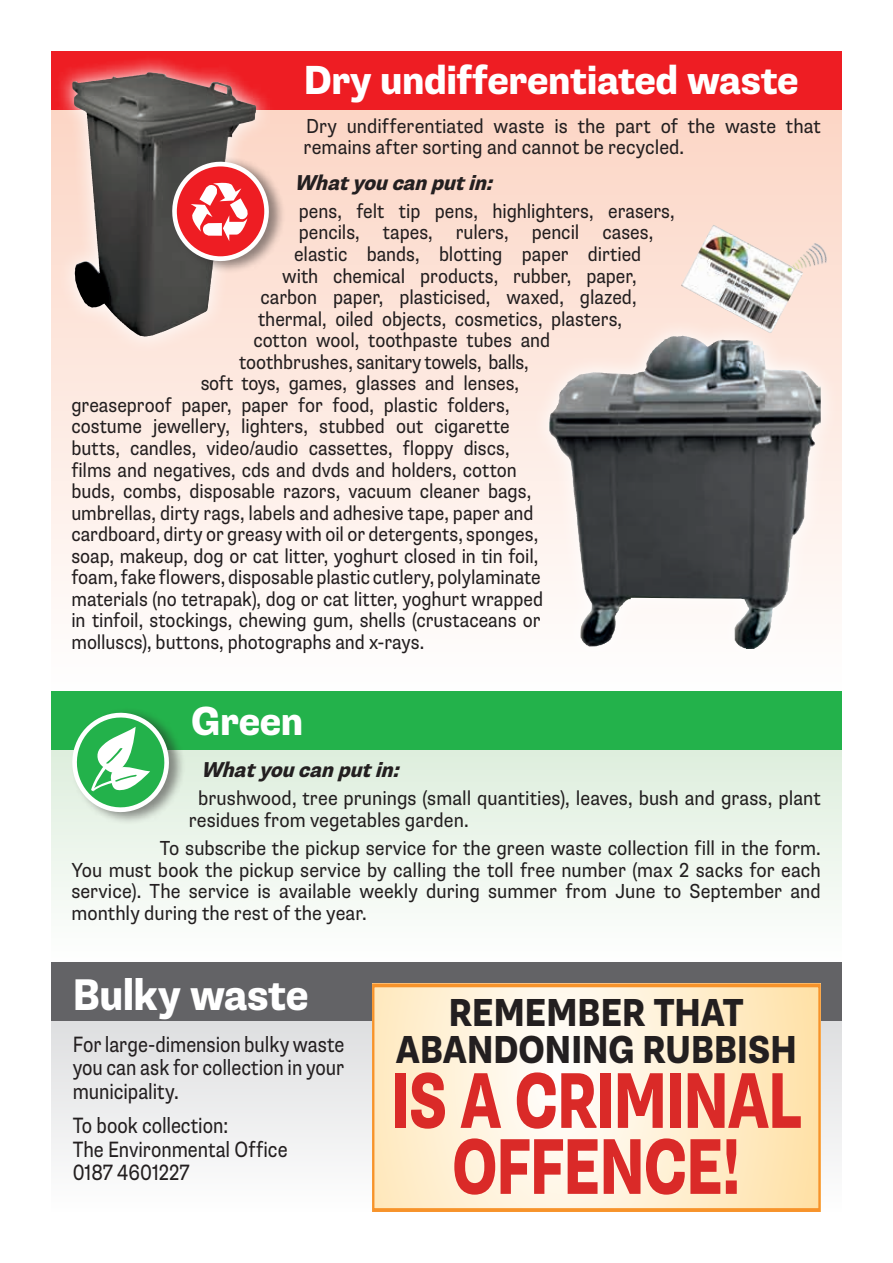
<style>
.page{position:relative;width:893px;height:1263px;background:#fff}
.page>*{position:absolute;margin:0;border:0;box-sizing:border-box;transform-origin:0 0}
.t1{font:800 79.2px/66px "Supria Sans";letter-spacing:-.015em;color:#da2a28;text-align:center;scale:.71 1}
.t2{font:800 44.4px "Supria Sans";letter-spacing:-.015em;color:#fff;scale:.88 1}
.t3{font:800 40.65px "Supria Sans";letter-spacing:-.01em;color:#fff;scale:.9 1}
.t4{font:800 39.15px/37.2px "Supria Sans";color:#231f20;text-align:center;scale:.84 1}
.t5{font:22.2px/23.5px "Supria Sans";color:#231f20;text-align:justify;scale:.84 1}
.t6{font:italic 800 21.6px "Supria Sans";color:#231f20;scale:.9 1}
.t7{font:20.4px "Supria Sans";color:#231f20;scale:.88 1}
.t8{font:20.4px/21.6px "Supria Sans";color:#231f20;scale:.9 1}
</style>
<div class="page">
<div style="left:51px;top:51px;width:791px;height:640px;background:linear-gradient(to bottom,#f9cdbc,#fff)"></div>
<svg style="left:51px;top:750px;width:791px;height:151px;fill:#eaf4e9"></svg>
<div style="left:51px;top:51px;width:791px;height:58px;background:#ee1d23"></div>
<div style="left:51px;top:691px;width:791px;height:59px;background:#23b24b"></div>
<svg style="left:51px;top:1020px;width:791px;height:136px;fill:#e9e9ea"></svg>
<div style="left:51px;top:962px;width:791px;height:58px;background:#636366"></div>
<svg style="left:372px;top:983px;width:449px;height:229px"></svg>
<div style="left:372px;top:984px;width:449px;height:227px;border:3px solid #f7932a"></div>
<div style="left:71px;top:707px;width:115px;height:117px;background:#231f20;opacity:.5"></div>
<svg style="left:70px;top:710px;width:102px;height:105px"></svg>
<svg style="left:54px;top:60px;width:220px;height:295px"></svg>
<img style="left:72px;top:73px;width:75px;height:166px">
<div style="left:171px;top:156px;width:115px;height:117px;background:#231f20;opacity:.5"></div>
<svg style="left:170px;top:159px;width:102px;height:105px"></svg>
<img style="left:692px;top:226px;width:20px;height:38px">
<img style="left:776px;top:231px;width:60px;height:61px">
<svg style="left:531px;top:318px;width:309px;height:349px"></svg>
<img style="left:567px;top:336px;width:115px;height:46px">
<h3 class="t3" style="left:304px;top:55px;width:551px">Dry undifferentiated waste</h3>
<p class="t8" style="left:304px;top:115px;width:576px">Dry undifferentiated waste is the part of the waste that remains after sorting and cannot be recycled.</p>
<p class="t6" style="left:294px;top:169px;width:230px">Whatyoucanputin:</p>
<p class="t7" style="left:299px;top:199px;width:429px">pens, felt tip pens, highlighters, erasers,</p>
<p class="t7" style="left:299px;top:220px;width:404px">pencils, tapes, rulers, pencil cases,</p>
<p class="t7" style="left:294px;top:242px;width:396px">elastic bands, blotting paper dirtied</p>
<p class="t7" style="left:282px;top:263px;width:404px">with chemical products, rubber, paper,</p>
<p class="t7" style="left:261px;top:285px;width:429px">carbon paper, plasticised, waxed, glazed,</p>
<p class="t7" style="left:258px;top:306px;width:415px">thermal, oiled objects, cosmetics, plasters,</p>
<p class="t7" style="left:253px;top:328px;width:339px">cotton wool, toothpaste tubes and</p>
<p class="t7" style="left:239px;top:350px;width:331px">toothbrushes, sanitary towels, balls,</p>
<p class="t7" style="left:201px;top:371px;width:363px">soft toys, games, glasses and lenses,</p>
<p class="t7" style="left:71px;top:393px;width:499px">greaseproof paper, paper for food, plastic folders,</p>
<p class="t7" style="left:71px;top:414px;width:499px">costume jewellery, lighters, stubbed out cigarette</p>
<p class="t7" style="left:71px;top:436px;width:499px">butts, candles, video/audio cassettes, floppy discs,</p>
<p class="t7" style="left:71px;top:457px;width:508px">films and negatives, cds and dvds and holders, cotton</p>
<p class="t7" style="left:71px;top:479px;width:524px">buds, combs, disposable razors, vacuum cleaner bags,</p>
<p class="t7" style="left:71px;top:500px;width:527px">umbrellas, dirty rags, labels and adhesive tape, paper and</p>
<p class="t7" style="left:71px;top:522px;width:532px">cardboard, dirty or greasy with oil or detergents, sponges,</p>
<p class="t7" style="left:71px;top:544px;width:532px">soap, makeup, dog or cat litter, yoghurt closed in tin foil,</p>
<p class="t7" style="left:71px;top:565px;width:535px">foam, fake flowers, disposable plastic cutlery, polylaminate</p>
<p class="t7" style="left:71px;top:587px;width:538px">materials (no tetrapak), dog or cat litter, yoghurt wrapped</p>
<p class="t7" style="left:71px;top:608px;width:535px">in tinfoil, stockings, chewing gum, shells (crustaceans or</p>
<p class="t7" style="left:71px;top:630px;width:402px">molluscs), buttons, photographs and x-rays.</p>
<h3 class="t3" style="left:191px;top:696px;width:126px">Green</h3>
<p class="t6" style="left:201px;top:756px;width:230px">Whatyoucanputin:</p>
<p class="t8" style="left:189px;top:788px;width:704px;text-indent:10px">brushwood, tree prunings (small quantities), leaves, bush and grass, plant residues from vegetables garden.</p>
<p class="t8" style="left:71px;top:837px;width:834px;text-align:justify;text-indent:89px">To subscribe the pickup service for the green waste collection fill in the form.<br>You must book the pickup service by calling the toll free number (max 2 sacks for each service). The service is available weekly during summer from June to September and monthly during the rest of the year.</p>
<h2 class="t2" style="left:73px;top:967px;width:269px">Bulky waste</h2>
<p class="t5" style="left:73px;top:1032px;width:325px">For large-dimension bulky waste you can ask for collection in your municipality.</p>
<p class="t5" style="left:73px;top:1114px;width:257px;text-align:left">To book collection:<br>The Environmental Office<br>0187 4601227</p>
<h3 class="t4" style="left:396px;top:994px;width:479px">REMEMBER THAT<br>ABANDONING RUBBISH</h3>
<h1 class="t1" style="left:391px;top:1070px;width:579px">IS A CRIMINAL<br>OFFENCE!</h1>
</div>
